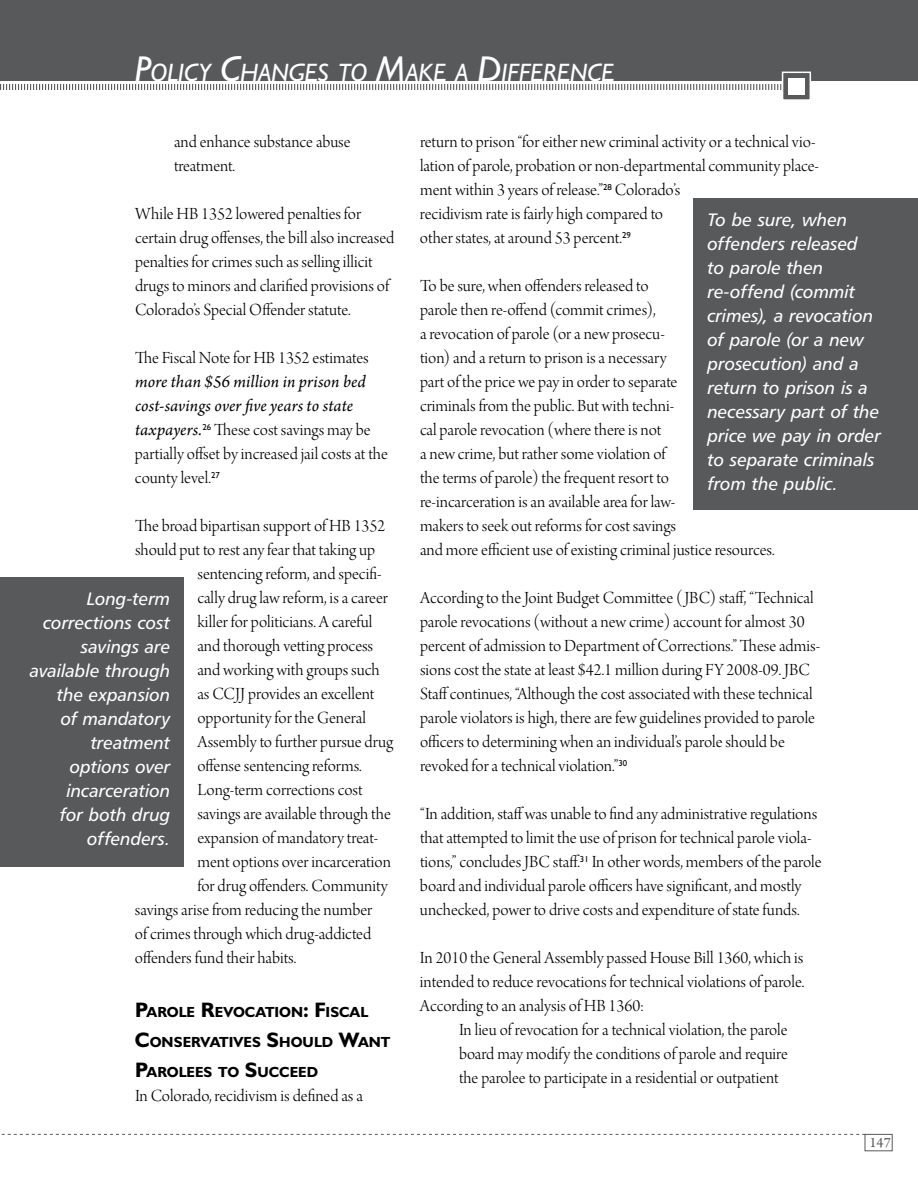
<style>
.page{position:relative;width:918px;height:1188px;background:#fff}
.page>*{position:absolute;margin:0;border:0;box-sizing:border-box;transform-origin:0 0}
.t1{font:italic 25.2px "Humanist 521 BT";letter-spacing:-.005em;color:#fff}
.t2{font:18px/24px "Arno Pro Light Display";color:#000}
.t3{font:18px/24px "Humanist 777 BT Italic B";letter-spacing:-.005em;color:#fff;text-align:right}
.t4{font:italic 18px/24px "Arno Pro";letter-spacing:.005em;color:#000}
.t5{font:15px "Arno Pro";color:#58595b}
.t6{font:700 14.7px/30px "Humanist 521 BT";color:#000}
.s1{font-size:36px}
.s2{font-family:"Arno Pro";font-style:italic}
.s3{font-size:21px}
</style>
<div class="page">
<div style="left:0;top:0;width:918px;height:81px;background:#58595b"></div>
<svg style="left:0;top:84px;width:782px;height:6px"></svg>
<div style="left:782px;top:72px;width:29px;height:29px;background:#58595b;border:2px solid #fff"></div>
<div style="left:788px;top:78px;width:16px;height:16px;background:#fff"></div>
<svg style="left:1px;top:1134px;width:864px;height:1px"></svg>
<div style="left:865px;top:1134px;width:28px;height:17px;border:1px solid #58595b"></div>
<div style="left:0;top:578px;width:184px;height:289px;background:#58595b"></div>
<div style="left:694px;top:198px;width:224px;height:312px;background:#58595b"></div>
<h1 class="t1" style="left:135px;top:57px;width:481px"><span class="s1">P</span>OLICY <span class="s1">C</span>HANGES TO <span class="s1">M</span>AKE A <span class="s1">D</span>IFFERENCE</h1>
<p class="t2" style="left:174px;top:131px;width:178px">and enhance substance abuse treatment.</p>
<p class="t2" style="left:135px;top:203px;width:261px">While HB 1352 lowered penalties for certain drug offenses, the bill also increased penalties for crimes such as selling illicit drugs to minors and clarified provisions of Colorado’s Special Offender statute.</p>
<p class="t2" style="left:135px;top:347px;width:235px">The Fiscal Note for HB 1352 estimates</p>
<p class="t4" style="left:135px;top:371px;width:232px">more than $56 million in prison bed cost-savings over five years to state</p>
<p class="t2" style="left:135px;top:419px;width:254px"><span class="s2">taxpayers.</span><sup>26</sup> These cost savings may be partially offset by increased jail costs at the county level.<sup>27</sup></p>
<p class="t2" style="left:135px;top:515px;width:252px">The broad bipartisan support of HB 1352</p>
<p class="t2" style="left:135px;top:539px;width:242px">should put to rest any fear that taking up</p>
<p class="t2" style="left:197px;top:563px;width:186px">sentencing reform, and specifi-</p>
<p class="t2" style="left:197px;top:587px;width:192px">cally drug law reform, is a career</p>
<p class="t2" style="left:197px;top:611px;width:176px">killer for politicians. A careful</p>
<p class="t2" style="left:197px;top:635px;width:177px">and thorough vetting process</p>
<p class="t2" style="left:197px;top:659px;width:184px">and working with groups such</p>
<p class="t2" style="left:197px;top:683px;width:179px">as CCJJ provides an excellent</p>
<p class="t2" style="left:197px;top:707px;width:170px">opportunity for the General</p>
<p class="t2" style="left:197px;top:731px;width:197px">Assembly to further pursue drug</p>
<p class="t2" style="left:197px;top:755px;width:166px">offense sentencing reforms.</p>
<p class="t2" style="left:197px;top:779px;width:167px">Long-term corrections cost</p>
<p class="t2" style="left:197px;top:803px;width:195px">savings are available through the</p>
<p class="t2" style="left:197px;top:827px;width:182px">expansion of mandatory treat-</p>
<p class="t2" style="left:197px;top:851px;width:195px">ment options over incarceration</p>
<p class="t2" style="left:197px;top:875px;width:192px">for drug offenders. Community</p>
<p class="t2" style="left:135px;top:899px;width:239px">savings arise from reducing the number</p>
<p class="t2" style="left:135px;top:923px;width:238px">of crimes through which drug-addicted</p>
<p class="t2" style="left:135px;top:947px;width:163px">offenders fund their habits.</p>
<p class="t6" style="left:135px;top:997px;width:257px"><span class="s3">P</span>AROLE <span class="s3">R</span>EVOCATION<span class="s3">: F</span>ISCAL<br><span class="s3">C</span>ONSERVATIVES <span class="s3">S</span>HOULD <span class="s3">W</span>ANT<br><span class="s3">P</span>AROLEES TO <span class="s3">S</span>UCCEED</p>
<p class="t2" style="left:135px;top:1085px;width:230px">In Colorado, recidivism is defined as a</p>
<p class="t3" style="left:30px;top:587px;width:142px">Long-term corrections cost savings are available through the expansion<br>of mandatory treatment options over incarceration<br>for both drug offenders.</p>
<p class="t2" style="left:420px;top:131px;width:401px">return to prison “for either new criminal activity or a technical vio&shy;lation of parole, probation or non-departmental community place&shy;ment within 3 years of release.”<sup>28</sup> Colorado’s<br>recidivism rate is fairly high compared to<br>other states, at around 53 percent.<sup>29</sup></p>
<p class="t2" style="left:420px;top:275px;width:356px">To be sure, when offenders released to<br>parole then re-offend (commit crimes),<br>a revocation of parole (or a new prosecu-<br>tion) and a return to prison is a necessary<br>part of the price we pay in order to separate<br>criminals from the public. But with techni-<br>cal parole revocation (where there is not<br>a new crime, but rather some violation of<br>the terms of parole) the frequent resort to<br>re-incarceration is an available area for law-<br>makers to seek out reforms for cost savings<br>and more efficient use of existing criminal justice resources.</p>
<p class="t2" style="left:420px;top:587px;width:402px">According to the Joint Budget Committee (JBC) staff, “Technical parole revocations (without a new crime) account for almost 30 percent ofadmission to Department of Corrections.” These admis&shy;sions cost the state at least $42.1 million during FY 2008-09. JBC Staff continues, “Although the cost associated with these technical parole violators is high, there are few guidelines provided to parole officers to determining when an individual’s parole should be revoked for a technical violation.”<sup>30</sup></p>
<p class="t2" style="left:420px;top:803px;width:403px">“In addition, staff was unable to find any administrative regulations that attempted to limit the use of prison for technical parole viola&shy;tions,” concludes JBC staff.<sup>31</sup> In other words, members of the parole board and individual parole officers have significant, and mostly unchecked, power to drive costs and expenditure of state funds.</p>
<p class="t2" style="left:420px;top:947px;width:386px;text-align:justify">In 2010 the General Assembly passed House Bill 1360, which is intended to reduce revocations for technical violations of parole.<br>According to an analysis of HB 1360:</p>
<p class="t2" style="left:459px;top:1019px;width:330px;text-align:justify">In lieu of revocation for a technical violation, the parole board may modify the conditions of parole and require the parolee to participate in a residential or outpatient</p>
<p class="t3" style="left:707px;top:207px;width:175px;text-align:left">To be sure, when offenders released<br>to parole then re-offend (commit crimes), a revocation of parole (or a new prosecution) and a return to prison is a necessary part of the price we pay in order to separate criminals from the public.</p>
<p class="t5" style="left:869px;top:1134px;width:23px">147</p>
</div>
